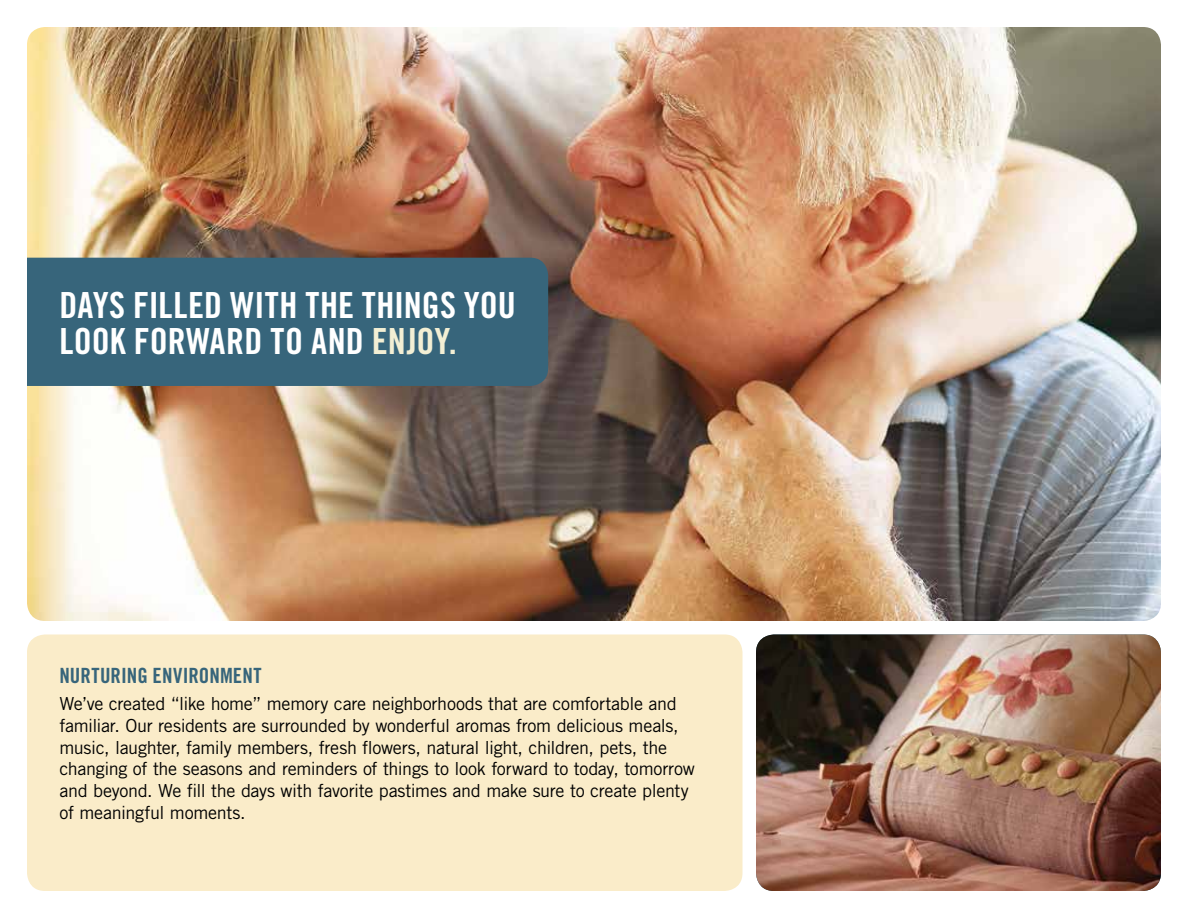
<style>
.page{position:relative;width:1188px;height:918px;background:#fff}
.page>*{position:absolute;margin:0;border:0;box-sizing:border-box;transform-origin:0 0}
.t1{font:36px/36px "Trade Gothic Bold Cond Twenty";letter-spacing:.005em;color:#fff}
.t2{font:21px "Trade Gothic Bold Cond Twenty";letter-spacing:.005em;color:#37657b}
.t3{font:18px/21.8px "Trade Gothic";letter-spacing:-.02em;color:#000}
.s1{color:#f3efd4}
</style>
<div class="page">
<img style="left:27px;top:27px;width:1134px;height:594px">
<img style="left:756px;top:634px;width:405px;height:257px">
<div style="left:27px;top:635px;width:715px;height:256px;background:#faecc9;border-radius:18px"></div>
<div style="left:27px;top:258px;width:521px;height:128px;background:#37657b"></div>
<h1 class="t1" style="left:59px;top:286px;width:458px">DAYS FILLED WITH THE THINGS YOU<br>LOOK FORWARD TO AND <span class="s1">ENJOY.</span></h1>
<p class="t2" style="left:59px;top:663px;width:204px">NURTURING ENVIRONMENT</p>
<p class="t3" style="left:59px;top:693px;width:637px">We’ve created “like home” memory care neighborhoods that are comfortable and familiar. Our residents are surrounded by wonderful aromas from delicious meals, music, laughter, family members, fresh flowers, natural light, children, pets, the changing of the seasons and reminders of things to look forward to today, tomorrow and beyond. We fill the days with favorite pastimes and make sure to create plenty of meaningful moments.</p>
</div>
